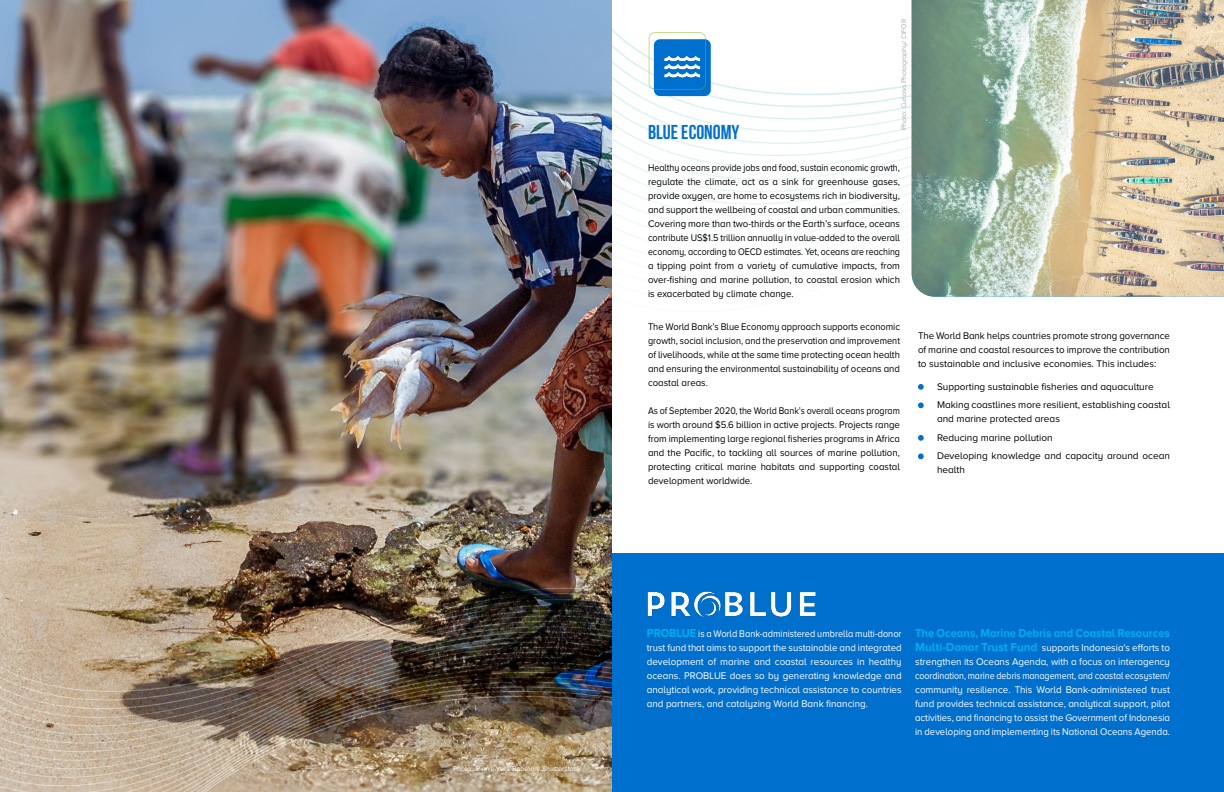
<style>
.page{position:relative;width:1224px;height:792px;background:#fff}
.page>*{position:absolute;margin:0;border:0;box-sizing:border-box;transform-origin:0 0}
.t1{font:700 20px "Bebas Neue";color:#0070ce}
.t2{font:700 12px "Proxima Nova A";color:#00aeef;scale:.93 1}
.t3{font:10px/14px "Proxima Nova A";color:#000;text-align:justify;scale:.89 1}
.t4{font:10px/14px "Proxima Nova A";color:#fff;text-align:justify}
.t5{font:10px/14px "Proxima Nova A";color:#fff;text-align:justify;scale:.92 1}
.t6{font:10px/14px "Proxima Nova A";color:#000;text-align:justify;scale:.93 1}
.t7{font:10px/18.5px "Proxima Nova A";color:#000}
.t8{font:10px/14px "Proxima Nova A";color:#000;text-align:justify;scale:.96 1}
.t9{font:7px "Proxima Nova A";color:#fff}
.t10{font:7px "Proxima Nova A";color:#a7a9ac}
.s1{font-weight:700;font-size:12px;color:#00aeef}
</style>
<div class="page">
<svg style="left:612px;top:101px;width:300px;height:176px"></svg>
<img style="left:0;top:0;width:612px;height:588px">
<img style="left:0;top:588px;width:612px;height:5px">
<img style="left:0;top:593px;width:612px;height:6px">
<img style="left:0;top:599px;width:612px;height:5px">
<img style="left:0;top:604px;width:612px;height:6px">
<img style="left:0;top:610px;width:612px;height:5px">
<img style="left:0;top:615px;width:612px;height:6px">
<img style="left:0;top:621px;width:612px;height:5px">
<img style="left:0;top:626px;width:612px;height:5px">
<img style="left:0;top:631px;width:612px;height:5px">
<svg style="left:0;top:636px;width:612px;height:6px;background:#92826e"></svg>
<svg style="left:0;top:642px;width:612px;height:5px;background:#837462"></svg>
<img style="left:0;top:647px;width:612px;height:5px">
<img style="left:0;top:652px;width:612px;height:5px">
<img style="left:0;top:657px;width:612px;height:5px">
<img style="left:0;top:662px;width:612px;height:5px">
<img style="left:0;top:667px;width:612px;height:5px">
<img style="left:0;top:672px;width:612px;height:5px">
<img style="left:0;top:677px;width:612px;height:4px">
<img style="left:0;top:681px;width:612px;height:5px">
<img style="left:0;top:686px;width:612px;height:5px">
<svg style="left:0;top:691px;width:612px;height:5px;background:#6f6051"></svg>
<img style="left:0;top:696px;width:612px;height:96px">
<div style="left:612px;top:554px;width:612px;height:238px;background:#0070ce"></div>
<svg style="left:918px;top:384px;width:6px;height:6px"></svg>
<svg style="left:918px;top:402px;width:6px;height:6px"></svg>
<svg style="left:918px;top:435px;width:6px;height:6px"></svg>
<svg style="left:918px;top:453px;width:6px;height:6px"></svg>
<div style="left:654px;top:39px;width:57px;height:57px;background:#0070ce;border-radius:6px"></div>
<img style="left:912px;top:0;width:312px;height:297px">
<img style="left:647px;top:591px;width:169px;height:26px">
<svg style="left:649px;top:32px;width:57px;height:58px"></svg>
<p class="t9" style="left:453px;top:765px;width:129px">Photo: Pierre-Yves Babelon/ Shutterstock</p>
<p class="t10" style="left:900px;top:130px;width:112px;rotate:-90deg">Photo: Curioso.Photography/ CIFOR</p>
<h1 class="t1" style="left:648px;top:121px;width:93px">BLUE ECONOMY</h1>
<p class="t3" style="left:648px;top:161px;width:285px">Healthy oceans provide jobs and food, sustain economic growth, regulate the climate, act as a sink for greenhouse gases, provide oxygen, are home to ecosystems rich in biodiversity, and support the wellbeing of coastal and urban communities.<br>Covering more than two-thirds or the Earth’s surface, oceans contribute US$1.5 trillion annually in value-added to the overall economy, according to OECD estimates. Yet, oceans are reaching a tipping point from a variety of cumulative impacts, from over-fishing and marine pollution, to coastal erosion which is exacerbated by climate change.</p>
<p class="t6" style="left:648px;top:319px;width:272px">The World Bank’s Blue Economy approach supports economic growth, social inclusion, and the preservation and improvement of livelihoods, while at the same time protecting ocean health and ensuring the environmental sustainability of oceans and coastal areas.</p>
<p class="t3" style="left:648px;top:403px;width:285px">As of September 2020, the World Bank’s overall oceans program is worth around $5.6 billion in active projects. Projects range from implementing large regional fisheries programs in Africa and the Pacific, to tackling all sources of marine pollution, protecting critical marine habitats and supporting coastal development worldwide.</p>
<p class="t8" style="left:918px;top:328px;width:264px">The World Bank helps countries promote strong governance of marine and coastal resources to improve the contribution to sustainable and inclusive economies. This includes:</p>
<p class="t7" style="left:937px;top:377px;width:235px">Supporting sustainable fisheries and aquaculture<br>Making coastlines more resilient, establishing coastal</p>
<p class="t7" style="left:937px;top:410px;width:235px">and marine protected areas<br>Reducing marine pollution<br>Developing knowledge and capacity around ocean</p>
<p class="t7" style="left:937px;top:461px;width:30px">health</p>
<p class="t5" style="left:647px;top:627px;width:279px"><span class="s1">PROBLUE</span> is a World Bank-administered umbrella multi-donor trust fund that aims to support the sustainable and integrated development of marine and coastal resources in healthy oceans. PROBLUE does so by generating knowledge and analytical work, providing technical assistance to countries and partners, and catalyzing World Bank financing.</p>
<p class="t2" style="left:915px;top:626px;width:276px">The Oceans, Marine Debris and Coastal Resources</p>
<p class="t4" style="left:915px;top:641px;width:256px"><span class="s1">Multi-Donor Trust Fund</span> supports Indonesia’s efforts to strengthen its Oceans Agenda, with a focus on interagency coordination, marine debris management, and coastal ecosystem/ community resilience. This World Bank-administered trust fund provides technical assistance, analytical support, pilot activities, and financing to assist the Government of Indonesia in developing and implementing its National Oceans Agenda.</p>
</div>
